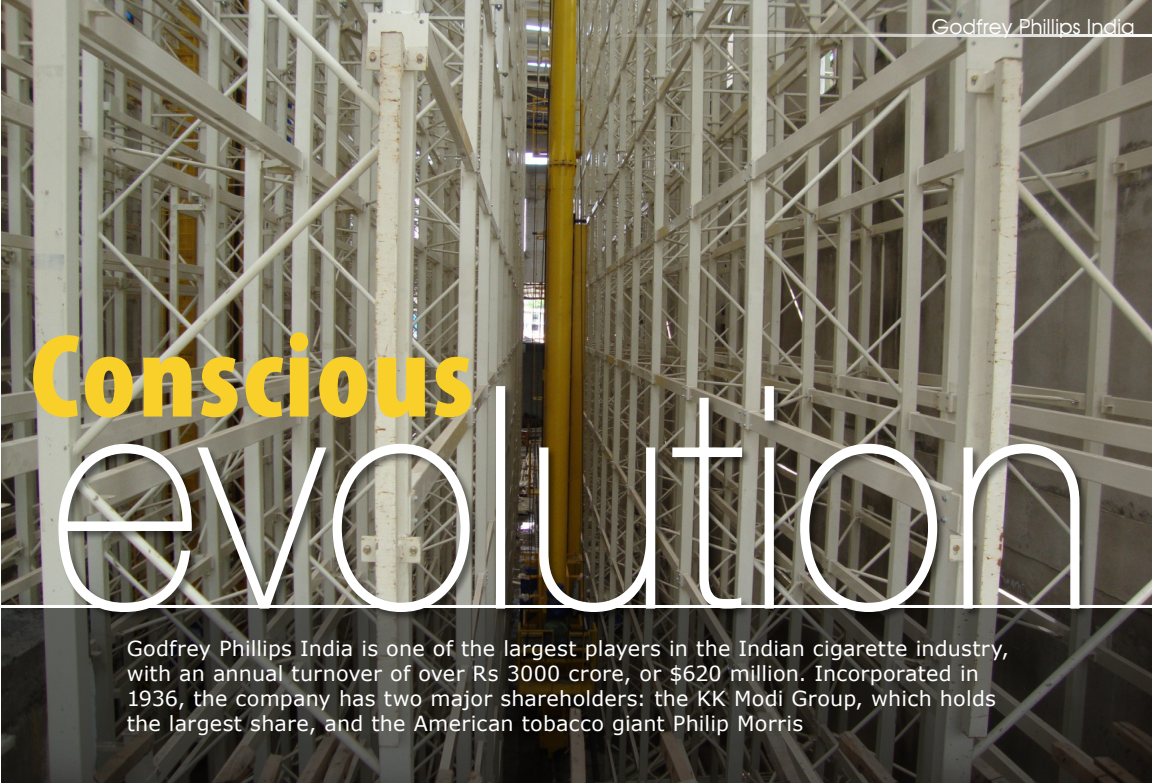
<style>
.page{position:relative;width:1152px;height:783px;background:#fff}
.page>*{position:absolute;margin:0;border:0;box-sizing:border-box;transform-origin:0 0}
.t1{font:200 306.9px "Helvetica Neue";letter-spacing:.02em;color:#fff;scale:.94 1}
.t2{font:900 condensed 119.7px "Myriad Pro";letter-spacing:.02em;color:#f8d029}
.t3{font:20.8px/24.9px "Verdana";letter-spacing:.01em;color:#fff}
.t4{font:20px "Avante";color:#fff}
</style>
<div class="page">
<img style="left:1px;top:0;width:1151px;height:605px">
<svg style="left:1px;top:608px;width:575px;height:175px;background:#302e28"></svg>
<div style="left:58px;top:385px;width:518px;height:237px;background:#000;opacity:.45"></div>
<svg style="left:57px;top:442px;width:414px;height:172px;background:#89877b"></svg>
<div style="left:496px;top:386px;width:9px;height:223px;border:3px solid #fff"></div>
<hr style="left:0;top:606px;width:576px;height:2px;background:#fff">
<svg style="left:576px;top:608px;width:576px;height:175px;background:#2d2a25"></svg>
<div style="left:576px;top:385px;width:514px;height:237px;background:#000;opacity:.45"></div>
<svg style="left:538px;top:446px;width:119px;height:168px;background:#635945"></svg>
<svg style="left:671px;top:396px;width:73px;height:215px;background:#767165"></svg>
<svg style="left:763px;top:384px;width:13px;height:226px"></svg>
<svg style="left:798px;top:442px;width:141px;height:172px;background:#747066"></svg>
<svg style="left:962px;top:442px;width:119px;height:168px;background:#847f76"></svg>
<hr style="left:576px;top:606px;width:576px;height:2px;background:#fff">
<hr style="left:577px;top:34px;width:575px;height:3px;background:#fff">
<p class="t4" style="left:932px;top:14px;width:204px">Godfrey Phillips India</p>
<h2 class="t2" style="left:30px;top:300px;width:445px">Conscious</h2>
<h1 class="t1" style="left:53px;top:321px;width:1109px">evolution</h1>
<p class="t3" style="left:127px;top:636px;width:884px">Godfrey Phillips India is one of the largest players in the Indian cigarette industry, with an annual turnover of over Rs 3000 crore, or $620 million. Incorporated in 1936, the company has two major shareholders: the KK Modi Group, which holds the largest share, and the American tobacco giant Philip Morris</p>
</div>
